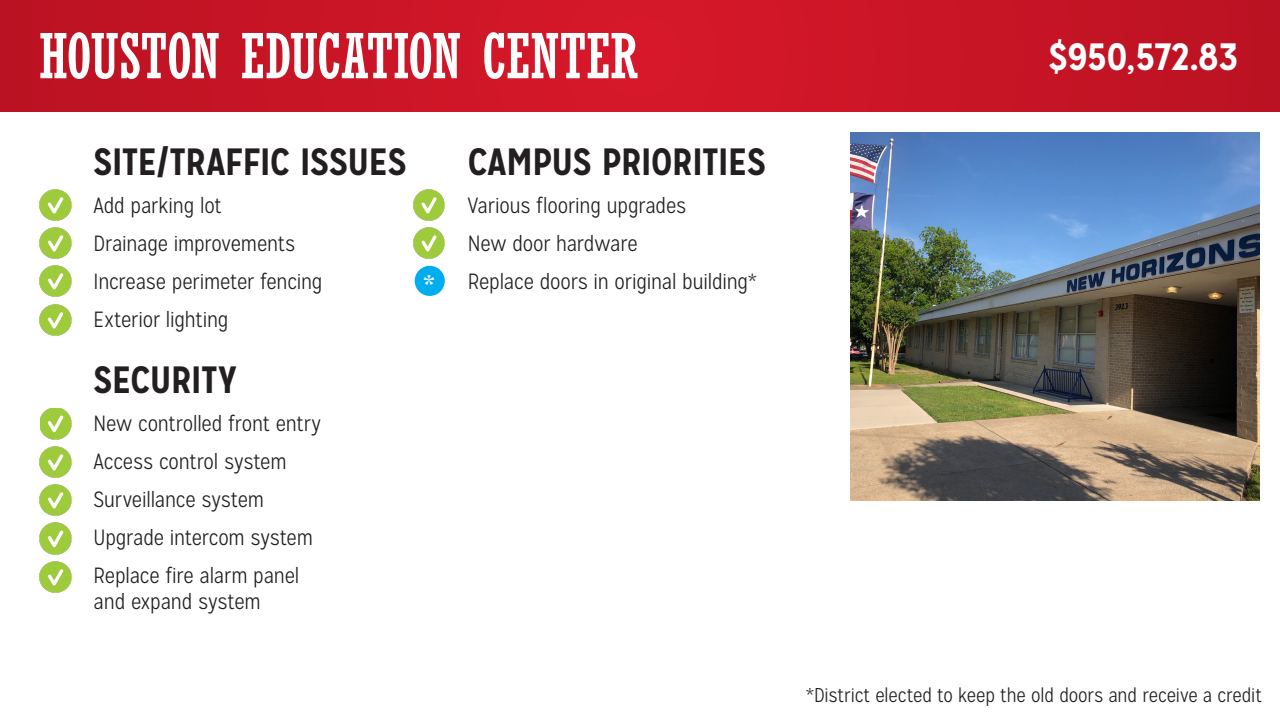
<style>
.page{position:relative;width:1280px;height:720px;background:#fff}
.page>*{position:absolute;margin:0;border:0;box-sizing:border-box;transform-origin:0 0}
.t1{font:condensed 61.5px "Rockwell";letter-spacing:-.015em;color:#fff}
.t2{font:700 38px "Mission Gothic";letter-spacing:-.025em;color:#231f20}
.t3{font:700 38px "Mission Gothic";letter-spacing:-.02em;color:#fff}
.t4{font:condensed 31px "Rockwell";color:#fff}
.Paragraph_Style_1{font:300 22px/26px "Mission Gothic";letter-spacing:-.01em;color:#231f20}
.t5{font:300 20px "Mission Gothic";letter-spacing:-.005em;color:#231f20}
</style>
<div class="page">
<img style="left:850px;top:132px;width:410px;height:368px">
<div style="left:0;top:0;width:1280px;height:112px;background:linear-gradient(to right,#c81526,#c81526)"></div>
<img style="left:40px;top:189px;width:31px;height:31px">
<img style="left:40px;top:408px;width:31px;height:31px">
<img style="left:40px;top:266px;width:31px;height:31px">
<img style="left:414px;top:228px;width:31px;height:31px">
<img style="left:40px;top:485px;width:31px;height:31px">
<img style="left:40px;top:228px;width:31px;height:31px">
<img style="left:414px;top:190px;width:31px;height:31px">
<img style="left:40px;top:446px;width:31px;height:31px">
<img style="left:40px;top:304px;width:31px;height:31px">
<img style="left:40px;top:523px;width:31px;height:31px">
<img style="left:40px;top:561px;width:31px;height:31px">
<div style="left:415px;top:266px;width:30px;height:30px;background:#00aeef;border-radius:50%"></div>
<p class="t1" style="left:39px;top:21px;width:601px">HOUSTON EDUCATION CENTER</p>
<p class="t2" style="left:94px;top:137px;width:315px">SITE/TRAFFIC ISSUES</p>
<p class="Paragraph_Style_1" style="left:94px;top:192px;width:130px">Add parking lot</p>
<p class="Paragraph_Style_1" style="left:94px;top:230px;width:203px">Drainage improvements</p>
<p class="Paragraph_Style_1" style="left:94px;top:268px;width:230px">Increase perimeter fencing</p>
<p class="Paragraph_Style_1" style="left:94px;top:306px;width:136px">Exterior lighting</p>
<p class="t2" style="left:94px;top:355px;width:144px">SECURITY</p>
<p class="Paragraph_Style_1" style="left:94px;top:410px;width:229px">New controlled front entry</p>
<p class="Paragraph_Style_1" style="left:94px;top:448px;width:194px">Access control system</p>
<p class="Paragraph_Style_1" style="left:94px;top:486px;width:172px">Surveillance system</p>
<p class="Paragraph_Style_1" style="left:94px;top:524px;width:221px">Upgrade intercom system</p>
<p class="Paragraph_Style_1" style="left:94px;top:562px;width:207px">Replace fire alarm panel and expand system</p>
<p class="t4" style="left:423px;top:270px;width:13px">*</p>
<p class="t2" style="left:468px;top:137px;width:300px">CAMPUS PRIORITIES</p>
<p class="Paragraph_Style_1" style="left:468px;top:192px;width:220px">Various flooring upgrades</p>
<p class="Paragraph_Style_1" style="left:468px;top:230px;width:171px">New door hardware</p>
<p class="Paragraph_Style_1" style="left:468px;top:268px;width:290px">Replace doors in original building*</p>
<p class="t3" style="left:1049px;top:33px;width:191px">$950,572.83</p>
<p class="t5" style="left:806px;top:683px;width:457px">*District elected to keep the old doors and receive a credit</p>
</div>
